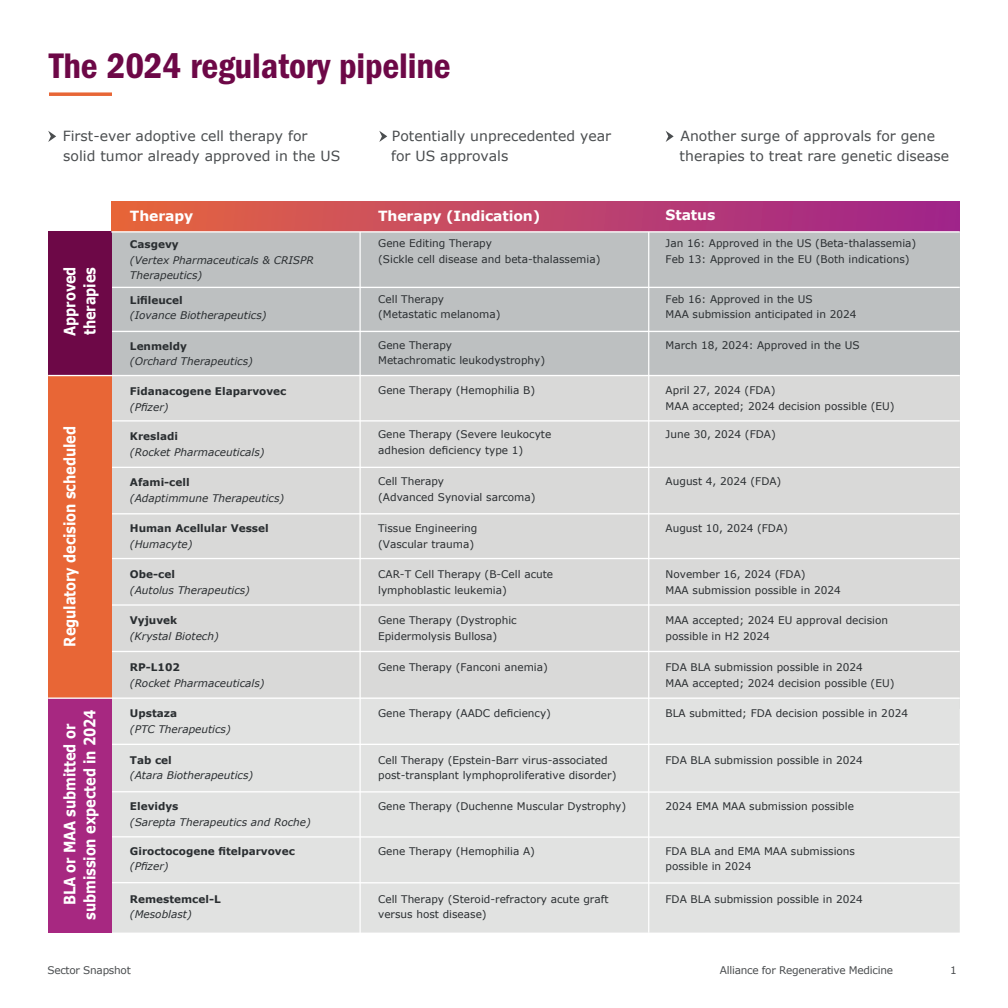
<style>
.page{position:relative;width:1008px;height:1008px;background:#fff}
.page>*{position:absolute;margin:0;border:0;box-sizing:border-box;transform-origin:0 0}
.t1{font:36.75px "ITC Franklin Gothic Std Dm Cd";letter-spacing:-.005em;color:#6d0847}
.t2{font:700 15.75px/19.8px "Verdana";letter-spacing:-.01em;color:#fff;scale:.83 1}
.t3{font:14px/19.2px "Verdana";color:#4a4d4f}
.t4{font:700 14px "Verdana";letter-spacing:-.01em;color:#fff}
.t5{font:10.5px/15.8px "Verdana";color:#2a2e31}
.t6{font:italic 10.5px/15.8px "Verdana";color:#2a2e31}
.t7{font:700 10.5px "Verdana";color:#2a2e31}
.t8{font:10.5px "Verdana";letter-spacing:-.025em;color:#4a4d4f}
.s1{font-weight:700;font-style:normal}
</style>
<div class="page">
<svg style="left:49px;top:92px;width:63px;height:4px"></svg>
<svg style="left:379px;top:131px;width:8px;height:11px"></svg>
<svg style="left:666px;top:131px;width:8px;height:11px"></svg>
<svg style="left:48px;top:131px;width:8px;height:11px"></svg>
<div style="left:111px;top:225px;width:849px;height:151px;background:#bdc0c1"></div>
<div style="left:111px;top:376px;width:849px;height:333px;background:#d9d9d8"></div>
<div style="left:112px;top:699px;width:848px;height:234px;background:#e1e2e1"></div>
<hr style="left:360px;top:181px;width:1px;height:758px;background:#fff">
<hr style="left:648px;top:181px;width:1px;height:752px;background:#fff">
<div style="left:111px;top:202px;width:849px;height:30px;background:linear-gradient(to right,#e5673f,#9e238f)"></div>
<hr style="left:111px;top:287px;width:849px;height:1px;background:#fff">
<hr style="left:111px;top:331px;width:849px;height:1px;background:#fff">
<hr style="left:111px;top:420px;width:849px;height:2px;background:#fff">
<hr style="left:111px;top:558px;width:849px;height:1px;background:#fff">
<hr style="left:111px;top:604px;width:849px;height:2px;background:#fff">
<hr style="left:111px;top:513px;width:849px;height:1px;background:#fff">
<hr style="left:111px;top:651px;width:849px;height:1px;background:#fff">
<hr style="left:111px;top:744px;width:848px;height:1px;background:#fff">
<hr style="left:111px;top:791px;width:849px;height:2px;background:#fff">
<hr style="left:111px;top:836px;width:849px;height:2px;background:#fff">
<hr style="left:112px;top:882px;width:848px;height:2px;background:#fff">
<hr style="left:111px;top:467px;width:849px;height:1px;background:#fff">
<div style="left:48px;top:232px;width:64px;height:144px;background:#6d0847"></div>
<div style="left:48px;top:376px;width:64px;height:322px;background:#e86636"></div>
<div style="left:48px;top:698px;width:64px;height:235px;background:#a72881"></div>
<hr style="left:48px;top:698px;width:912px;height:1px;background:#fff">
<hr style="left:48px;top:375px;width:912px;height:1px;background:#fff">
<hr style="left:111px;top:231px;width:849px;height:2px;background:#fff">
<h1 class="t1" style="left:49px;top:45px;width:403px">The 2024 regulatory pipeline</h1>
<h3 class="t3" style="left:63px;top:127px;width:279px">First-ever adoptive cell therapy for solid tumor already approved in the US</h3>
<h3 class="t3" style="left:391px;top:127px;width:221px">Potentially unprecedented year for US approvals</h3>
<h3 class="t3" style="left:680px;top:127px;width:271px">Another surge of approvals for gene therapies to treat rare genetic disease</h3>
<h2 class="t2" style="left:60px;top:336px;width:85px;rotate:-90deg">Approved therapies</h2>
<h2 class="t2" style="left:60px;top:647px;width:267px;rotate:-90deg">Regulatory decision scheduled</h2>
<h2 class="t2" style="left:60px;top:920px;width:255px;text-align:center;rotate:-90deg">BLA or MAA submitted or submission expected in 2024</h2>
<h3 class="t4" style="left:130px;top:206px;width:65px">Therapy</h3>
<h3 class="t4" style="left:378px;top:207px;width:164px">Therapy (Indication)</h3>
<h3 class="t4" style="left:666px;top:206px;width:51px">Status</h3>
<p class="t7" style="left:130px;top:237px;width:50px">Casgevy</p>
<p class="t6" style="left:130px;top:252px;width:185px">(Vertex Pharmaceuticals &amp; CRISPR<br>Therapeutics)</p>
<p class="t7" style="left:130px;top:293px;width:54px">Lifileucel</p>
<p class="t6" style="left:130px;top:308px;width:138px">(Iovance Biotherapeutics)</p>
<p class="t5" style="left:378px;top:235px;width:224px">Gene Editing Therapy<br>(Sickle cell disease and beta-thalassemia)</p>
<p class="t5" style="left:666px;top:235px;width:252px">Jan 16: Approved in the US (Beta-thalassemia)<br>Feb 13: Approved in the EU (Both indications)</p>
<p class="t5" style="left:378px;top:291px;width:124px">Cell Therapy (Metastatic melanoma)</p>
<p class="t5" style="left:666px;top:291px;width:192px">Feb 16: Approved in the US<br>MAA submission anticipated in 2024</p>
<p class="t5" style="left:378px;top:337px;width:169px">Gene Therapy<br>Metachromatic leukodystrophy)</p>
<p class="t6" style="left:130px;top:338px;width:124px"><span class="s1">L</span><span class="s1">en</span><span class="s1">meldy<br></span>(Orchard Therapeutics)</p>
<p class="t5" style="left:666px;top:337px;width:196px">March 18, 2024: Approved in the US</p>
<p class="t7" style="left:130px;top:384px;width:158px">Fidanacogene Elaparvovec</p>
<p class="t5" style="left:378px;top:382px;width:158px">Gene Therapy (Hemophilia B)</p>
<p class="t6" style="left:130px;top:399px;width:40px">(Pfizer)</p>
<p class="t5" style="left:666px;top:382px;width:230px">April 27, 2024 (FDA)<br>MAA accepted; 2024 decision possible (EU)</p>
<p class="t7" style="left:130px;top:430px;width:50px">Kresladi</p>
<p class="t6" style="left:130px;top:445px;width:136px">(Rocket Pharmaceuticals)</p>
<p class="t5" style="left:378px;top:426px;width:175px">Gene Therapy (Severe leukocyte adhesion deficiency type 1)</p>
<p class="t5" style="left:666px;top:426px;width:112px">June 30, 2024 (FDA)</p>
<p class="t7" style="left:130px;top:476px;width:61px">Afami-cell</p>
<p class="t6" style="left:130px;top:490px;width:156px">(Adaptimmune Therapeutics)</p>
<p class="t5" style="left:378px;top:474px;width:159px">Cell Therapy<br>(Advanced Synovial sarcoma)</p>
<p class="t5" style="left:666px;top:474px;width:117px">August 4, 2024 (FDA)</p>
<p class="t7" style="left:130px;top:521px;width:140px">Human Acellular Vessel</p>
<p class="t6" style="left:130px;top:536px;width:64px">(Humacyte)</p>
<p class="t5" style="left:378px;top:520px;width:101px">Tissue Engineering (Vascular trauma)</p>
<p class="t5" style="left:666px;top:520px;width:124px">August 10, 2024 (FDA)</p>
<p class="t7" style="left:130px;top:567px;width:47px">Obe-cel</p>
<p class="t6" style="left:130px;top:582px;width:122px">(Autolus Therapeutics)</p>
<p class="t5" style="left:378px;top:566px;width:176px">CAR-T Cell Therapy (B-Cell acute lymphoblastic leukemia)</p>
<p class="t5" style="left:666px;top:566px;width:177px">November 16, 2024 (FDA)<br>MAA submission possible in 2024</p>
<p class="t7" style="left:130px;top:614px;width:49px">Vyjuvek</p>
<p class="t6" style="left:130px;top:629px;width:90px">(Krystal Biotech)</p>
<p class="t5" style="left:378px;top:613px;width:140px">Gene Therapy (Dystrophic<br>Epidermolysis Bullosa)</p>
<p class="t5" style="left:666px;top:613px;width:224px">MAA accepted; 2024 EU approval decision possible in H2 2024</p>
<p class="t7" style="left:130px;top:660px;width:52px">RP-L102</p>
<p class="t5" style="left:378px;top:659px;width:171px">Gene Therapy (Fanconi anemia)</p>
<p class="t6" style="left:130px;top:675px;width:136px">(Rocket Pharmaceuticals)</p>
<p class="t5" style="left:666px;top:659px;width:230px">FDA BLA submission possible in 2024<br>MAA accepted; 2024 decision possible (EU)</p>
<p class="t7" style="left:130px;top:707px;width:49px">Upstaza</p>
<p class="t5" style="left:378px;top:706px;width:174px">Gene Therapy (AADC deficiency)</p>
<p class="t6" style="left:130px;top:721px;width:102px">(PTC Therapeutics)</p>
<p class="t5" style="left:666px;top:706px;width:244px">BLA submitted; FDA decision possible in 2024</p>
<p class="t7" style="left:130px;top:753px;width:43px">Tab cel</p>
<p class="t6" style="left:130px;top:768px;width:125px">(Atara Biotherapeutics)</p>
<p class="t5" style="left:378px;top:752px;width:240px">Cell Therapy (Epstein-Barr virus-associated post-transplant lymphoproliferative disorder)</p>
<p class="t5" style="left:666px;top:752px;width:199px">FDA BLA submission possible in 2024</p>
<p class="t7" style="left:130px;top:799px;width:50px">Elevidys</p>
<p class="t5" style="left:378px;top:798px;width:250px">Gene Therapy (Duchenne Muscular Dystrophy)</p>
<p class="t6" style="left:130px;top:814px;width:182px">(Sarepta Therapeutics and Roche)</p>
<p class="t5" style="left:666px;top:798px;width:190px">2024 EMA MAA submission possible</p>
<p class="t7" style="left:130px;top:844px;width:167px">Giroctocogene fitelparvovec</p>
<p class="t5" style="left:378px;top:843px;width:158px">Gene Therapy (Hemophilia A)</p>
<p class="t6" style="left:130px;top:859px;width:40px">(Pfizer)</p>
<p class="t5" style="left:666px;top:843px;width:191px">FDA BLA and EMA MAA submissions possible in 2024</p>
<p class="t7" style="left:130px;top:892px;width:92px">Remestemcel-L</p>
<p class="t6" style="left:130px;top:907px;width:63px">(Mesoblast)</p>
<p class="t5" style="left:378px;top:891px;width:232px">Cell Therapy (Steroid-refractory acute graft versus host disease)</p>
<p class="t5" style="left:666px;top:891px;width:199px">FDA BLA submission possible in 2024</p>
<p class="t8" style="left:47px;top:963px;width:85px">Sector Snapshot</p>
<p class="t8" style="left:720px;top:963px;width:175px">Alliance for Regenerative Medicine</p>
<p class="t8" style="left:950px;top:963px;width:8px">1</p>
</div>
